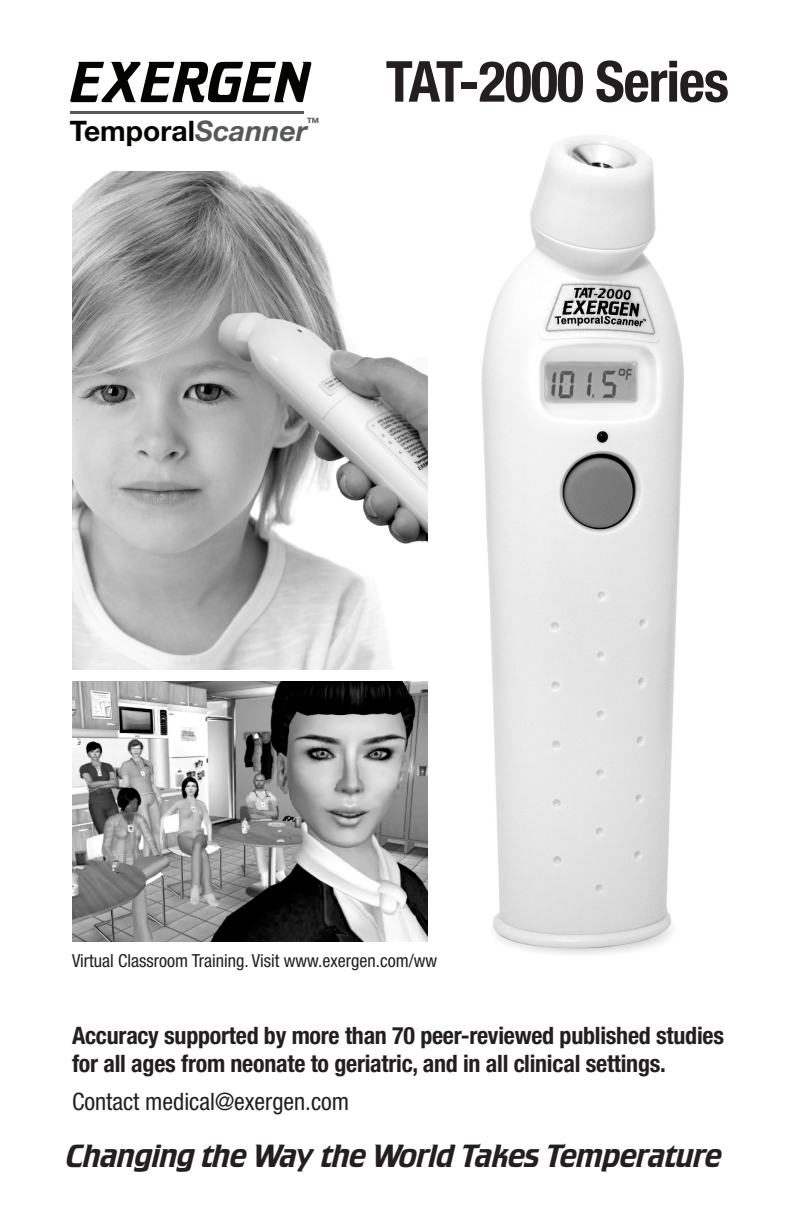
<style>
.page{position:relative;width:792px;height:1224px;background:#fff}
.page>*{position:absolute;margin:0;border:0;box-sizing:border-box;transform-origin:0 0}
.t1{font:700 condensed 56.6px "Helvetica Neue";letter-spacing:-.02em;color:#231f20}
.t2{font:33.6px "Crillee Rgl";letter-spacing:-.01em;color:#231f20}
.t3{font:700 28.2px "Helvetica Neue";color:#040503}
.t4{font:700 condensed 24px/28.8px "Helvetica Neue";letter-spacing:-.01em;color:#231f20}
.t5{font:condensed 24px "Helvetica Neue";color:#231f20}
.t6{font:condensed 18px "Helvetica Neue";color:#231f20}
.t7{font:700 13px "Helvetica Neue";color:#57585a}
.s1{font-style:italic;color:#57585a}
</style>
<div class="page">
<svg style="left:70px;top:62px;width:241px;height:40px"></svg>
<hr style="left:70px;top:112px;width:233px;height:2px;background:#57585a">
<img style="left:481px;top:135px;width:203px;height:819px">
<img style="left:72px;top:682px;width:356px;height:259px">
<img style="left:72px;top:171px;width:356px;height:499px">
<p class="t3" style="left:70px;top:113px;width:239px">Temporal<span class="s1">Scanner</span></p>
<p class="t7" style="left:307px;top:114px;width:14px">™</p>
<p class="t1" style="left:386px;top:47px;width:345px">TAT-2000 Series</p>
<p class="t6" style="left:72px;top:950px;width:367px">Virtual Classroom Training. Visit www.exergen.com/ww</p>
<p class="t4" style="left:72px;top:1020px;width:654px">Accuracy supported by more than 70 peer-reviewed published studies for all ages from neonate to geriatric, and in all clinical settings.</p>
<p class="t5" style="left:72px;top:1088px;width:279px">Contact medical@exergen.com</p>
<p class="t2" style="left:66px;top:1133px;width:657px">Changing the Way the World Takes Temperature</p>
</div>
